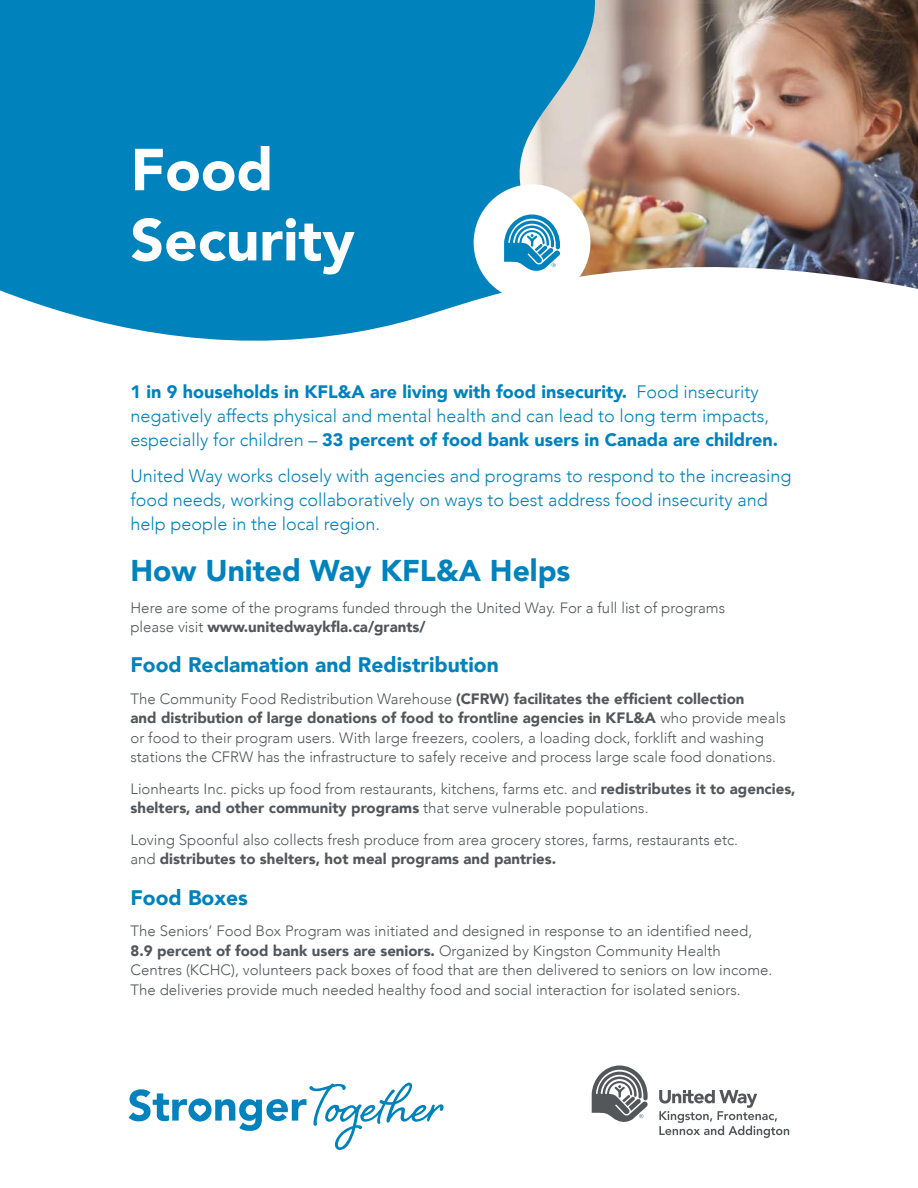
<style>
.page{position:relative;width:918px;height:1188px;background:#fff}
.page>*{position:absolute;margin:0;border:0;box-sizing:border-box;transform-origin:0 0}
.t1{font:900 58.5px/70.2px "Avenir";color:#fff}
.t2{font:900 30px "Avenir";color:#0082bd}
.t3{font:900 21px "Avenir";color:#0082bd}
.t4{font:300 18px/24px "Avenir";color:#0082bd}
.t5{font:300 15px/19.5px "Avenir";color:#53575a}
.s1{font-weight:900}
</style>
<div class="page">
<img style="left:596px;top:0;width:322px;height:289px">
<svg style="left:0;top:0;width:596px;height:341px;background:#1b8dc1"></svg>
<div style="left:474px;top:184px;width:116px;height:117px;background:#fff;border-radius:50%"></div>
<svg style="left:504px;top:214px;width:56px;height:57px"></svg>
<svg style="left:592px;top:1065px;width:56px;height:57px"></svg>
<svg style="left:659px;top:1090px;width:130px;height:48px"></svg>
<svg style="left:129px;top:1083px;width:315px;height:67px"></svg>
<h1 class="t1" style="left:130px;top:140px;width:226px">Food<br>Security</h1>
<p class="t4" style="left:130px;top:382px;width:649px"><span class="s1">1 in 9 households in KFL&amp;A are living with food insecurity.</span> Food insecurity negatively affects physical and mental health and can lead to long term impacts, especially for children ñ <span class="s1">33 percent of food bank users in Canada are children.</span></p>
<p class="t4" style="left:130px;top:466px;width:662px">United Way works closely with agencies and programs to respond to the increasing food needs, working collaboratively on ways to best address food insecurity and help people in the local region.</p>
<h2 class="t2" style="left:130px;top:558px;width:441px">How United Way KFL&amp;A Helps</h2>
<p class="t5" style="left:130px;top:599px;width:596px">Here are some of the programs funded through the United Way. For a full list of programs please visit <span class="s1">www.unitedwaykfla.ca/grants/</span></p>
<h3 class="t3" style="left:130px;top:656px;width:370px">Food Reclamation and Redistribution</h3>
<p class="t5" style="left:130px;top:690px;width:657px">The Community Food Redistribution Warehouse <span class="s1">(CFRW) facilitates the efficient collection<br>and distribution of large donations of food to frontline agencies in KFL&amp;A</span> who provide meals or food to their program users. With large freezers, coolers, a loading dock, forklift and washing stations the CFRW has the infrastructure to safely receive and process large scale food donations.</p>
<p class="t5" style="left:130px;top:780px;width:667px">Lionhearts Inc. picks up food from restaurants, kitchens, farms etc. and <span class="s1">redistributes it to agencies, shelters, and other community programs</span> that serve vulnerable populations.</p>
<p class="t5" style="left:130px;top:831px;width:609px">Loving Spoonful also collects fresh produce from area grocery stores, farms, restaurants etc. and <span class="s1">distributes to shelters, hot meal programs and pantries.</span></p>
<h3 class="t3" style="left:130px;top:889px;width:119px">Food Boxes</h3>
<p class="t5" style="left:130px;top:922px;width:643px">The Seniorsí Food Box Program was initiated and designed in response to an identified need, <span class="s1">8.9 percent of food bank users are seniors.</span> Organized by Kingston Community Health Centres (KCHC), volunteers pack boxes of food that are then delivered to seniors on low income.<br>The deliveries provide much needed healthy food and social interaction for isolated seniors.</p>
</div>
